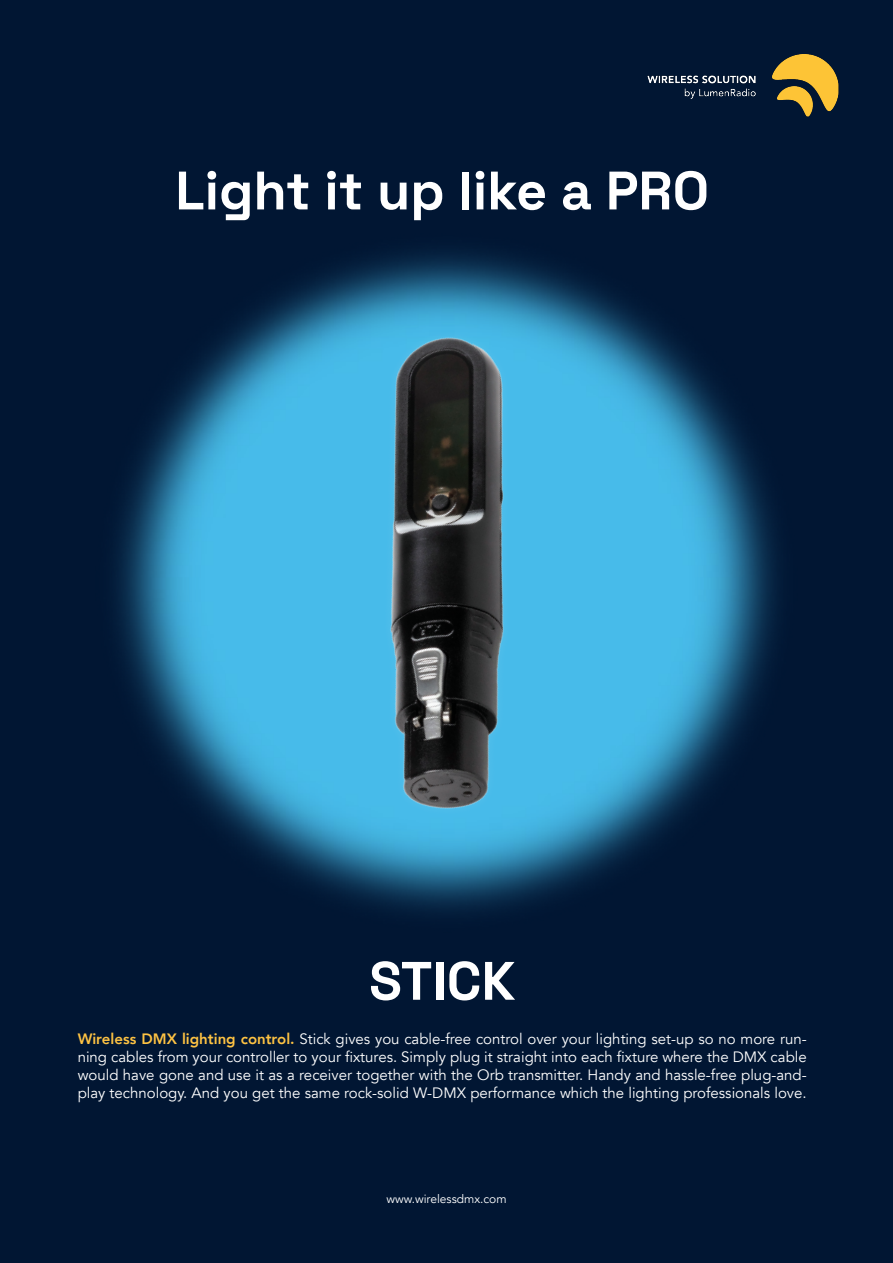
<style>
.page{position:relative;width:893px;height:1263px;background:#011633}
.page>*{position:absolute;margin:0;border:0;box-sizing:border-box;transform-origin:0 0}
.t1{font:700 54px "Space Grotesk";color:#fff}
.t2{font:15px/18px "Avenir";color:#fff;text-align:justify}
.t3{font:12px "Avenir";color:#fff}
.s1{font-weight:800;color:#fec343}
</style>
<div class="page">
<img style="left:116px;top:252px;width:661px;height:660px">
<img style="left:346px;top:321px;width:182px;height:523px">
<hr style="left:892px;top:0;width:1px;height:1263px;background:#3c405b">
<hr style="left:892px;top:326px;width:1px;height:303px;background:#011633">
<img style="left:647px;top:54px;width:192px;height:63px">
<p class="t1" style="left:175px;top:148px;width:535px">Light it up like a PRO</p>
<p class="t1" style="left:369px;top:938px;width:148px">STICK</p>
<p class="t2" style="left:78px;top:1030px;width:731px"><span class="s1">Wireless DMX lighting control.</span> Stick gives you cable-free control over your lighting set-up so no more run&shy;ning cables from your controller to your fixtures. Simply plug it straight into each fixture where the DMX cable would have gone and use it as a receiver together with the Orb transmitter. Handy and hassle-free plug-and&shy;play technology. And you get the same rock-solid W-DMX performance which the lighting professionals love.</p>
<p class="t3" style="left:386px;top:1192px;width:122px">www.wirelessdmx.com</p>
</div>
